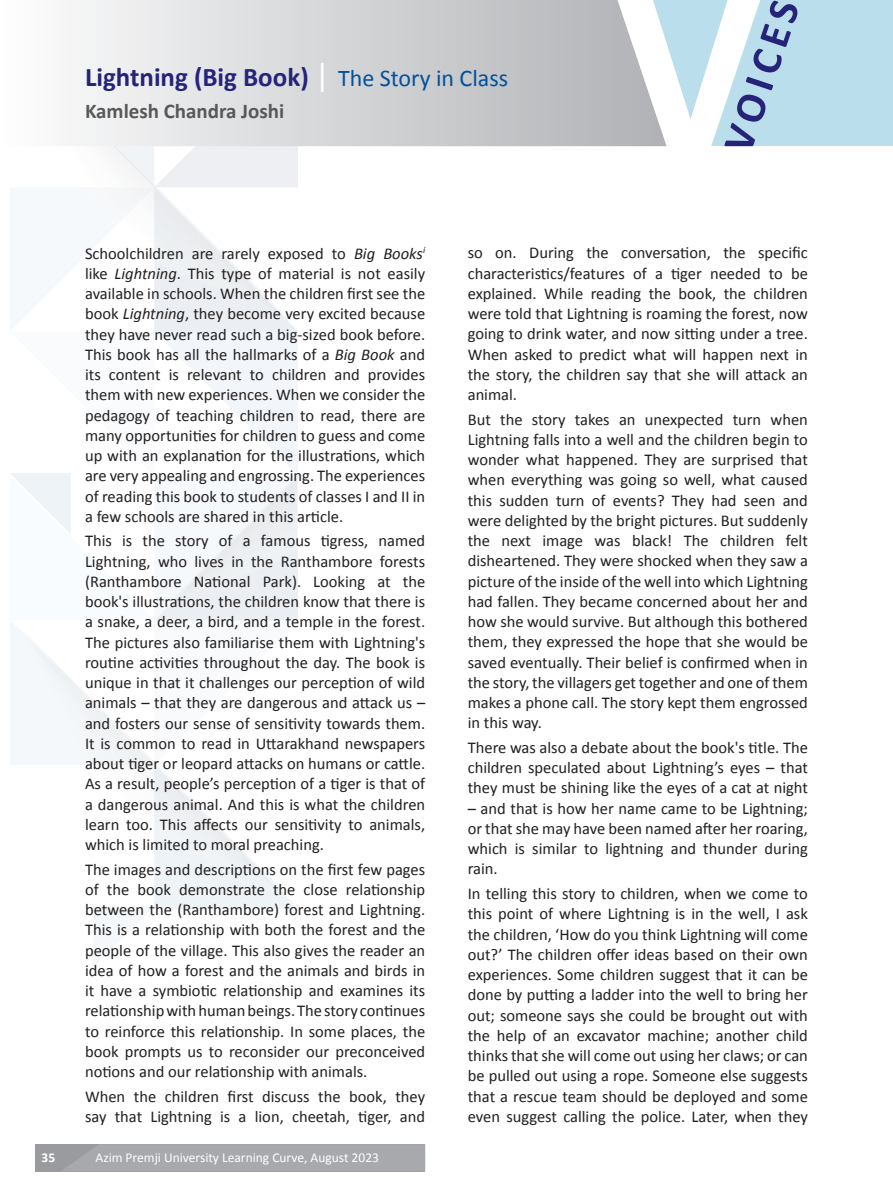
<style>
.page{position:relative;width:893px;height:1191px;background:#fff}
.page>*{position:absolute;margin:0;border:0;box-sizing:border-box;transform-origin:0 0}
.t1{font:700 27px "Calibri";color:#26237b}
.t2{font:700 21px "Calibri";color:#57585a}
.t3{font:16.5px/20.2px "Calibri";color:#231f20;text-align:justify}
.t4{font:13.5px "Calibri";color:#fff}
.t5{font:700 13.5px "Calibri";color:#fff}
.s1{font-weight:400;font-size:33px;color:#fff}
.s2{font-weight:400;font-size:24px;color:#01519b}
.s3{font-style:italic}
</style>
<div class="page">
<div style="left:0;top:0;width:893px;height:146px;background:#badeeb"></div>
<svg style="left:10px;top:146px;width:288px;height:820px"></svg>
<svg style="left:0;top:0;width:616px;height:146px;background:#dadbdc"></svg>
<svg style="left:616px;top:0;width:181px;height:146px"></svg>
<div style="left:35px;top:1144px;width:390px;height:27px;background:#999b9e"></div>
<div style="left:62px;top:1144px;width:363px;height:27px;background:#a8a9ad"></div>
<h1 class="t1" style="left:85px;top:60px;width:425px">Lightning (Big Book) <span class="s1">|</span> <span class="s2">The Story in Class</span></h1>
<p class="t2" style="left:85px;top:98px;width:201px">Kamlesh Chandra Joshi</p>
<p class="t3" style="left:85px;top:243px;width:342px">Schoolchildren are rarely exposed to <span class="s3">Big Books</span><sup>i </sup>like <span class="s3">Lightning</span>. This type of material is not easily available in schools. When the children first see the book <span class="s3">Lightning</span>, they become very excited because they have never read such a big-sized book before.<br>This book has all the hallmarks of a <span class="s3">Big Book</span> and its content is relevant to children and provides them with new experiences. When we consider the pedagogy of teaching children to read, there are many opportunities for children to guess and come up with an explanation for the illustrations, which are very appealing and engrossing. The experiences of reading this book to students of classes I and II in a few schools are shared in this article.</p>
<p class="t3" style="left:85px;top:531px;width:342px">This is the story of a famous tigress, named Lightning, who lives in the Ranthambore forests (Ranthambore National Park). Looking at the book's illustrations, the children know that there is a snake, a deer, a bird, and a temple in the forest.<br>The pictures also familiarise them with Lightning's routine activities throughout the day. The book is unique in that it challenges our perception of wild animals – that they are dangerous and attack us – and fosters our sense of sensitivity towards them.<br>It is common to read in Uttarakhand newspapers about tiger or leopard attacks on humans or cattle.<br>As a result, people’s perception of a tiger is that of a dangerous animal. And this is what the children learn too. This affects our sensitivity to animals, which is limited to moral preaching.</p>
<p class="t3" style="left:85px;top:859px;width:342px">The images and descriptions on the first few pages of the book demonstrate the close relationship between the (Ranthambore) forest and Lightning.<br>This is a relationship with both the forest and the people of the village. This also gives the reader an idea of how a forest and the animals and birds in it have a symbiotic relationship and examines its relationship with human beings. The story continues to reinforce this relationship. In some places, the book prompts us to reconsider our preconceived notions and our relationship with animals.</p>
<p class="t3" style="left:85px;top:1086px;width:342px">When the children first discuss the book, they say that Lightning is a lion, cheetah, tiger, and</p>
<p class="t5" style="left:42px;top:1149px;width:15px">35</p>
<p class="t4" style="left:96px;top:1148px;width:285px">Azim Premji University Learning Curve, August 2023</p>
<p class="t3" style="left:468px;top:243px;width:342px">so on. During the conversation, the specific characteristics/features of a tiger needed to be explained. While reading the book, the children were told that Lightning is roaming the forest, now going to drink water, and now sitting under a tree.<br>When asked to predict what will happen next in the story, the children say that she will attack an animal.</p>
<p class="t3" style="left:468px;top:409px;width:342px">But the story takes an unexpected turn when Lightning falls into a well and the children begin to wonder what happened. They are surprised that when everything was going so well, what caused this sudden turn of events? They had seen and were delighted by the bright pictures. But suddenly the next image was black! The children felt disheartened. They were shocked when they saw a picture of the inside of the well into which Lightning had fallen. They became concerned about her and how she would survive. But although this bothered them, they expressed the hope that she would be saved eventually. Their belief is confirmed when in the story, the villagers get together and one of them makes a phone call. The story kept them engrossed in this way.</p>
<p class="t3" style="left:468px;top:737px;width:342px">There was also a debate about the book's title. The children speculated about Lightning’s eyes – that they must be shining like the eyes of a cat at night</p>
<p class="t3" style="left:468px;top:798px;width:342px">– and that is how her name came to be Lightning; or that she may have been named after her roaring, which is similar to lightning and thunder during rain.</p>
<p class="t3" style="left:468px;top:883px;width:342px">In telling this story to children, when we come to this point of where Lightning is in the well, I ask the children, ‘How do you think Lightning will come out?’ The children offer ideas based on their own experiences. Some children suggest that it can be done by putting a ladder into the well to bring her out; someone says she could be brought out with the help of an excavator machine; another child thinks that she will come out using her claws; or can be pulled out using a rope. Someone else suggests that a rescue team should be deployed and some even suggest calling the police. Later, when they</p>
</div>
